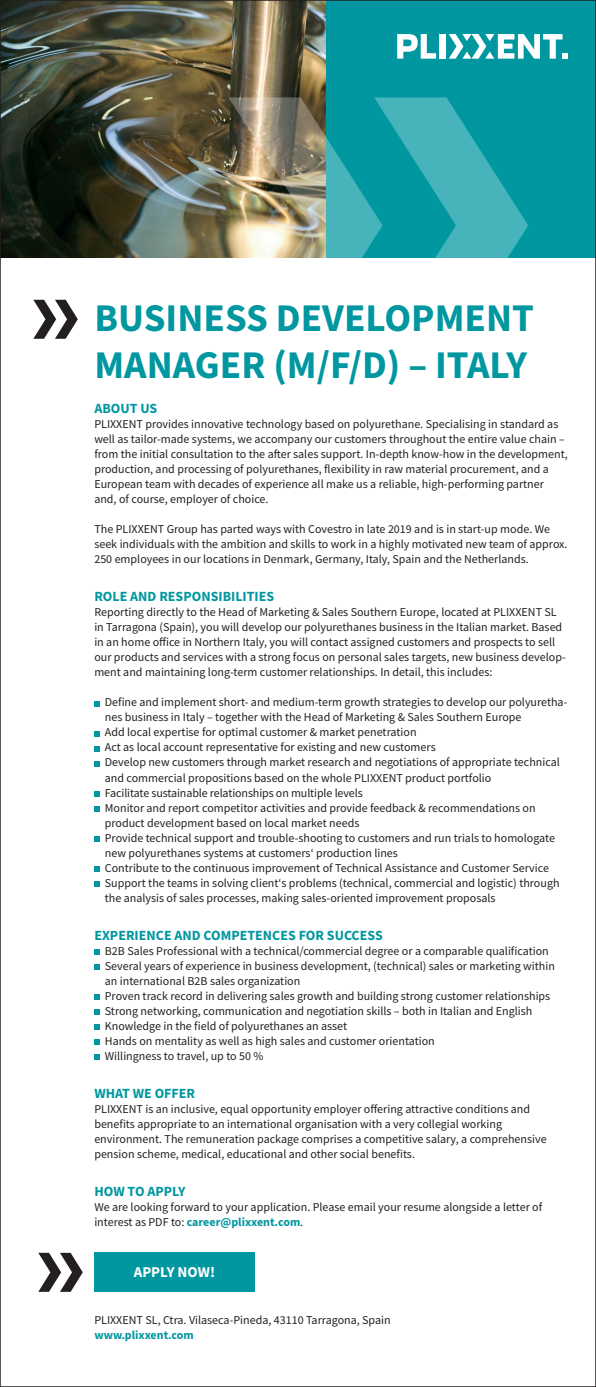
<style>
.page{position:relative;width:596px;height:1387px;background:#fff}
.page>*{position:absolute;margin:0;border:0;box-sizing:border-box;transform-origin:0 0}
.t1{font:700 39.2px/47px "Source Sans Pro";color:#0097a0}
.t2{font:700 15px "Source Sans Pro";color:#fff}
.t3{font:700 14px "Source Sans Pro";color:#0097a0}
.t4{font:12px/15px "Source Sans Pro";color:#231f20}
.t5{font:700 12px "Source Sans Pro";color:#0097a0}
.s1{font-weight:700;color:#0097a0}
</style>
<div class="page">
<div style="left:88px;top:0;width:507px;height:257px;background:#0097a0"></div>
<img style="left:2px;top:2px;width:323px;height:255px">
<svg style="left:33px;top:300px;width:45px;height:39px"></svg>
<svg style="left:38px;top:1252px;width:45px;height:39px"></svg>
<img style="left:228px;top:97px;width:146px;height:161px">
<svg style="left:374px;top:97px;width:154px;height:161px"></svg>
<svg style="left:397px;top:34px;width:39px;height:25px"></svg>
<div style="left:439px;top:34px;width:6px;height:25px;background:#fff"></div>
<svg style="left:448px;top:34px;width:119px;height:25px"></svg>
<svg style="left:94px;top:701px;width:6px;height:5px"></svg>
<svg style="left:94px;top:731px;width:6px;height:5px"></svg>
<svg style="left:94px;top:746px;width:6px;height:5px"></svg>
<svg style="left:94px;top:761px;width:6px;height:5px"></svg>
<svg style="left:94px;top:791px;width:6px;height:5px"></svg>
<svg style="left:94px;top:806px;width:6px;height:5px"></svg>
<svg style="left:94px;top:836px;width:6px;height:5px"></svg>
<svg style="left:94px;top:866px;width:6px;height:5px"></svg>
<svg style="left:94px;top:881px;width:6px;height:5px"></svg>
<svg style="left:94px;top:949px;width:6px;height:5px"></svg>
<svg style="left:94px;top:964px;width:6px;height:5px"></svg>
<svg style="left:94px;top:994px;width:6px;height:5px"></svg>
<svg style="left:94px;top:1009px;width:6px;height:5px"></svg>
<svg style="left:94px;top:1024px;width:6px;height:5px"></svg>
<svg style="left:94px;top:1039px;width:6px;height:5px"></svg>
<svg style="left:94px;top:1054px;width:6px;height:5px"></svg>
<div style="left:94px;top:1252px;width:160px;height:39px;background:#0097a0"></div>
<h1 class="t1" style="left:94px;top:293px;width:441px">BUSINESS DEVELOPMENT<br>MANAGER (M/F/D) – ITALY</h1>
<p class="t3" style="left:94px;top:399px;width:64px">ABOUT US</p>
<p class="t4" style="left:94px;top:416px;width:474px">PLIXXENT provides innovative technology based on polyurethane. Specialising in standard as well as tailor-made systems, we accompany our customers throughout the entire value chain – from the initial consultation to the after sales support. In-depth know-how in the development, production, and processing of polyurethanes, flexibility in raw material procurement, and a European team with decades of experience all make us a reliable, high-performing partner and, of course, employer of choice.</p>
<p class="t4" style="left:94px;top:521px;width:474px">The PLIXXENT Group has parted ways with Covestro in late 2019 and is in start-up mode. We seek individuals with the ambition and skills to work in a highly motivated new team of approx.<br>250 employees in our locations in Denmark, Germany, Italy, Spain and the Netherlands.</p>
<p class="t3" style="left:94px;top:587px;width:181px">ROLE AND RESPONSIBILITIES</p>
<p class="t4" style="left:94px;top:604px;width:472px">Reporting directly to the Head of Marketing &amp; Sales Southern Europe, located at PLIXXENT SL in Tarragona (Spain), you will develop our polyurethanes business in the Italian market. Based in an home office in Northern Italy, you will contact assigned customers and prospects to sell our products and services with a strong focus on personal sales targets, new business develop&shy;ment and maintaining long-term customer relationships. In detail, this includes:</p>
<p class="t4" style="left:105px;top:694px;width:464px">Define and implement short- and medium-term growth strategies to develop our polyuretha&shy;nes business in Italy – together with the Head of Marketing &amp; Sales Southern Europe<br>Add local expertise for optimal customer &amp; market penetration<br>Act as local account representative for existing and new customers<br>Develop new customers through market research and negotiations of appropriate technical and commercial propositions based on the whole PLIXXENT product portfolio<br>Facilitate sustainable relationships on multiple levels<br>Monitor and report competitor activities and provide feedback &amp; recommendations on product development based on local market needs<br>Provide technical support and trouble-shooting to customers and run trials to homologate new polyurethanes systems at customers‘ production lines<br>Contribute to the continuous improvement of Technical Assistance and Customer Service Support the teams in solving client‘s problems (technical, commercial and logistic) through the analysis of sales processes, making sales-oriented improvement proposals</p>
<p class="t3" style="left:94px;top:925px;width:290px">EXPERIENCE AND COMPETENCES FOR SUCCESS</p>
<p class="t4" style="left:105px;top:942px;width:451px">B2B Sales Professional with a technical/commercial degree or a comparable qualification Several years of experience in business development, (technical) sales or marketing within an international B2B sales organization<br>Proven track record in delivering sales growth and building strong customer relationships Strong networking, communication and negotiation skills – both in Italian and English Knowledge in the field of polyurethanes an asset<br>Hands on mentality as well as high sales and customer orientation<br>Willingness to travel, up to 50 %</p>
<p class="t3" style="left:94px;top:1083px;width:102px">WHAT WE OFFER</p>
<p class="t4" style="left:94px;top:1100px;width:453px">PLIXXENT is an inclusive, equal opportunity employer offering attractive conditions and benefits appropriate to an international organisation with a very collegial working environment. The remuneration package comprises a competitive salary, a comprehensive pension scheme, medical, educational and other social benefits.</p>
<p class="t3" style="left:94px;top:1181px;width:93px">HOW TO APPLY</p>
<p class="t4" style="left:94px;top:1198px;width:449px">We are looking forward to your application. Please email your resume alongside a letter of interest as PDF to: <span class="s1">career@plixxent.com</span>.</p>
<p class="t2" style="left:134px;top:1261px;width:83px">APPLY NOW!</p>
<p class="t4" style="left:94px;top:1311px;width:298px">PLIXXENT SL, Ctra. Vilaseca-Pineda, 43110 Tarragona, Spain</p>
<p class="t5" style="left:94px;top:1326px;width:101px">www.plixxent.com</p>
</div>
